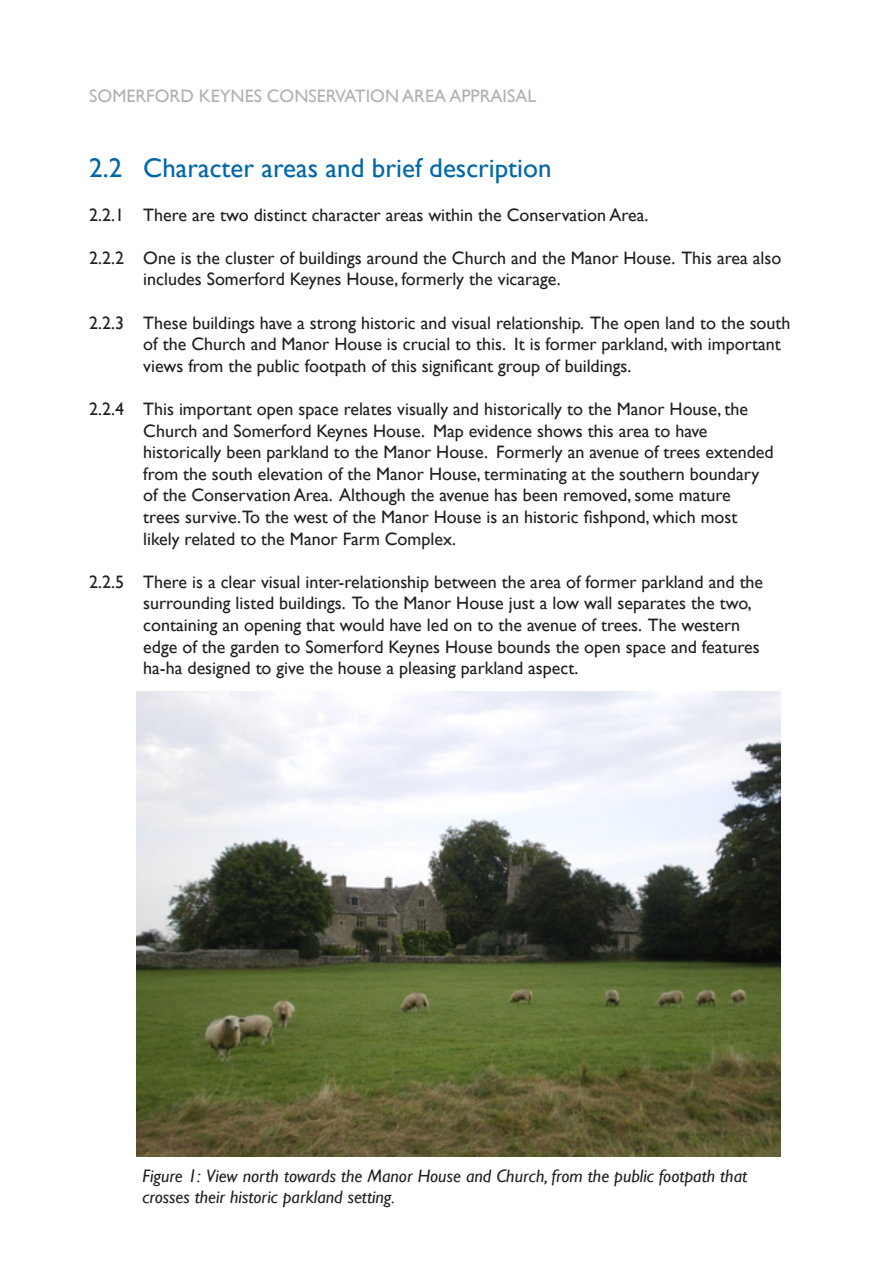
<style>
.page{position:relative;width:893px;height:1263px;background:#fff}
.page>*{position:absolute;margin:0;border:0;box-sizing:border-box;transform-origin:0 0}
.t1{font:27px "Gill Sans";color:#0067aa}
.t2{font:18px/21.6px "Gill Sans";color:#231f20}
.t3{font:italic 18px/21.6px "Gill Sans";color:#231f20}
.t4{font:18px "Gill Sans";color:#b0b1b5}
</style>
<div class="page">
<img style="left:136px;top:691px;width:644px;height:466px">
<p class="t4" style="left:89px;top:85px;width:448px">SOMERFORD KEYNES CONSERVATION AREA APPRAISAL</p>
<p class="t1" style="left:89px;top:153px;width:464px">2.2 Character areas and brief description</p>
<p class="t2" style="left:89px;top:204px;width:561px">2.2.1 There are two distinct character areas within the Conservation Area.</p>
<p class="t2" style="left:143px;top:247px;width:640px;text-indent:-54px">2.2.2 One is the cluster of buildings around the Church and the Manor House. This area also includes Somerford Keynes House, formerly the vicarage.</p>
<p class="t2" style="left:143px;top:312px;width:649px;text-indent:-54px">2.2.3 These buildings have a strong historic and visual relationship. The open land to the south of the Church and Manor House is crucial to this. It is former parkland, with important views from the public footpath of this significant group of buildings.</p>
<p class="t2" style="left:143px;top:398px;width:606px;text-indent:-54px">2.2.4 This important open space relates visually and historically to the Manor House, the<br>Church and Somerford Keynes House. Map evidence shows this area to have</p>
<p class="t2" style="left:143px;top:442px;width:632px">historically been parkland to the Manor House. Formerly an avenue of trees extended from the south elevation of the Manor House, terminating at the southern boundary of the Conservation Area. Although the avenue has been removed, some mature<br>trees survive.To the west of the Manor House is an historic fishpond, which most likely related to the Manor Farm Complex.</p>
<p class="t2" style="left:143px;top:571px;width:621px;text-indent:-54px">2.2.5 There is a clear visual inter-relationship between the area of former parkland and the surrounding listed buildings. To the Manor House just a low wall separates the two, containing an opening that would have led on to the avenue of trees. The western edge of the garden to Somerford Keynes House bounds the open space and features</p>
<p class="t2" style="left:143px;top:658px;width:436px">ha-ha designed to give the house a pleasing parkland aspect.</p>
<p class="t3" style="left:142px;top:1165px;width:606px">Figure 1: View north towards the Manor House and Church, from the public footpath that crosses their historic parkland setting.</p>
</div>
